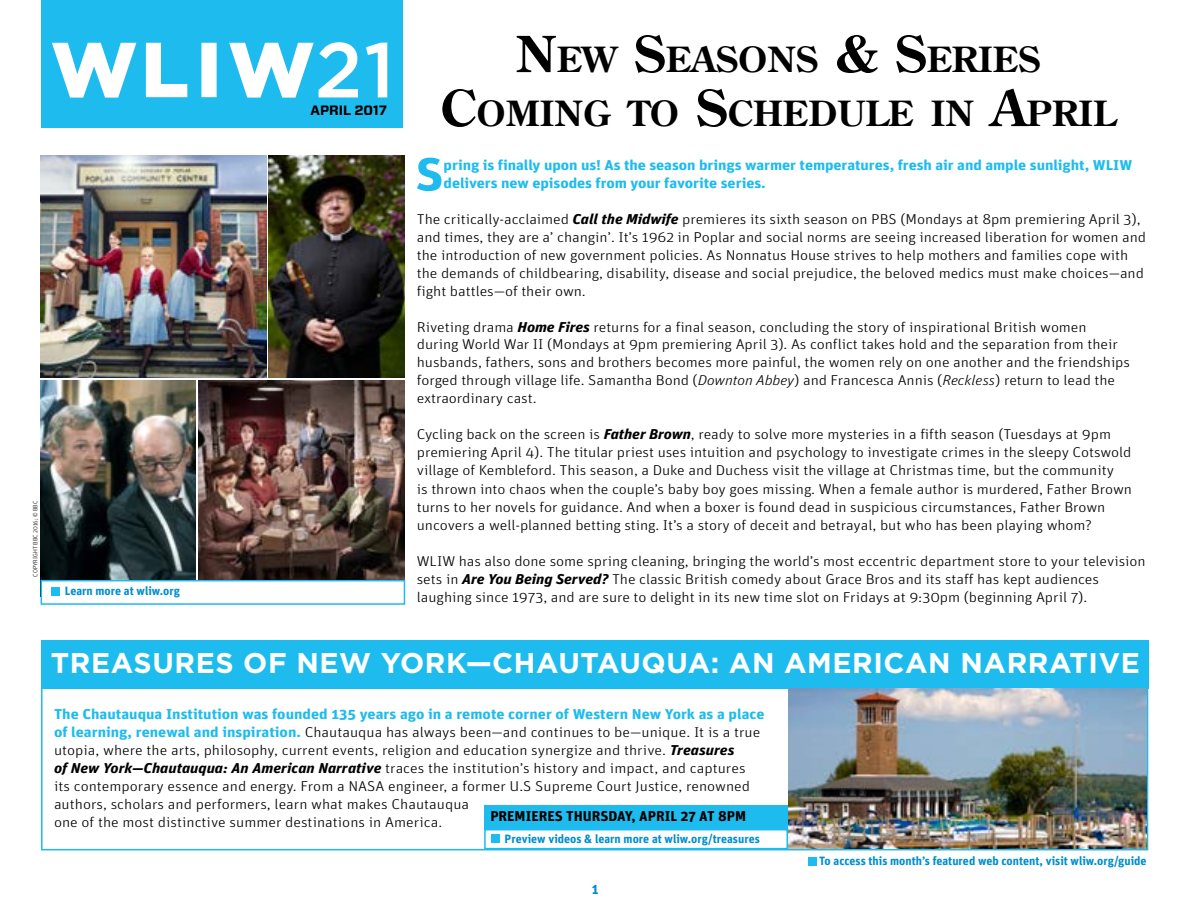
<style>
.page{position:relative;width:1188px;height:918px;background:#fff}
.page>*{position:absolute;margin:0;border:0;box-sizing:border-box;transform-origin:0 0}
.t1{font:700 46.5px "Unit CE";color:#1ebcee;scale:1.14 1}
.t2{font:700 34.65px/54px "Century Old Style";color:#000;text-align:center;scale:1.04 1}
.t3{font:700 28.5px "Gotham";letter-spacing:.02em;color:#fff}
.t4{font:300 14.25px/18px "Unit CE";letter-spacing:-.005em;color:#000;scale:1.14 1}
.t5{font:700 14.25px/18px "Unit CE";letter-spacing:-.005em;color:#1ebcee;scale:1.14 1}
.t6{font:700 14.25px "Unit CE";color:#000;scale:1.04 1}
.t7{font:700 14.25px "Unit CE";color:#008ecd}
.t8{font:700 13.5px "Forza";color:#000}
.t9{font:700 12px "Unit CE";color:#008ecd}
.t10{font:300 6.3px "Unit CE";color:#000}
.s1{font-size:49.5px}
.s2{font-weight:700;font-style:italic}
.s3{font-style:italic}
.s4{font-weight:700;color:#1ebcee}
</style>
<div class="page">
<div style="left:41px;top:0;width:362px;height:128px;background:#1ebcee"></div>
<svg style="left:52px;top:43px;width:84px;height:55px"></svg>
<svg style="left:146px;top:43px;width:41px;height:54px"></svg>
<svg style="left:201px;top:43px;width:16px;height:54px"></svg>
<svg style="left:229px;top:42px;width:129px;height:56px"></svg>
<svg style="left:366px;top:43px;width:21px;height:54px"></svg>
<div style="left:808px;top:857px;width:8px;height:8px;background:#1ebcee"></div>
<div style="left:41px;top:641px;width:1107px;height:48px;background:#1ebcee"></div>
<img style="left:41px;top:156px;width:225px;height:222px">
<img style="left:788px;top:688px;width:359px;height:161px">
<div style="left:484px;top:829px;width:304px;height:20px;background:#fff;border:2px solid #1ebcee"></div>
<div style="left:491px;top:835px;width:8px;height:8px;background:#1ebcee"></div>
<div style="left:484px;top:805px;width:304px;height:25px;background:#1ebcee"></div>
<img style="left:269px;top:156px;width:136px;height:222px">
<img style="left:198px;top:381px;width:207px;height:199px">
<img style="left:41px;top:381px;width:155px;height:199px">
<div style="left:41px;top:580px;width:364px;height:25px;background:#fff;border:2px solid #1ebcee"></div>
<div style="left:51px;top:587px;width:9px;height:8px;background:#1bbcef"></div>
<p class="t10" style="left:30px;top:577px;width:78px;rotate:-90deg">COPYRIGHT BBC 2016; © BBC</p>
<p class="t9" style="left:65px;top:581px;width:117px">Learn more at wliw.org</p>
<p class="t8" style="left:311px;top:102px;width:78px">APRIL 2017</p>
<h2 class="t2" style="left:440px;top:32px;width:651px"><span class="s1">N</span>EW <span class="s1">S</span>EASONS <span class="s1">&amp; S</span>ERIES<br><span class="s1">C</span>OMING TO <span class="s1">S</span>CHEDULE IN <span class="s1">A</span>PRIL</h2>
<h1 class="t1" style="left:415px;top:137px;width:27px">S</h1>
<p class="t5" style="left:444px;top:154px;width:606px">pring is finally upon us! As the season brings warmer temperatures, fresh air and ample sunlight, WLIW delivers new episodes from your favorite series.</p>
<p class="t4" style="left:417px;top:208px;width:641px">The critically-acclaimed <span class="s2">Call the Midwife</span> premieres its sixth season on PBS (Mondays at 8pm premiering April 3), and times, they are a’ changin’. It’s 1962 in Poplar and social norms are seeing increased liberation for women and the introduction of new government policies. As Nonnatus House strives to help mothers and families cope with the demands of childbearing, disability, disease and social prejudice, the beloved medics must make choices—and fight battles—of their own.</p>
<p class="t4" style="left:417px;top:316px;width:627px">Riveting drama <span class="s2">Home Fires</span> returns for a final season, concluding the story of inspirational British women during World War II (Mondays at 9pm premiering April 3). As conflict takes hold and the separation from their husbands, fathers, sons and brothers becomes more painful, the women rely on one another and the friendships forged through village life. Samantha Bond (<span class="s3">Downton Abbey</span>) and Francesca Annis (<span class="s3">Reckless</span>) return to lead the extraordinary cast.</p>
<p class="t4" style="left:417px;top:424px;width:629px">Cycling back on the screen is <span class="s2">Father Brown</span>, ready to solve more mysteries in a fifth season (Tuesdays at 9pm premiering April 4). The titular priest uses intuition and psychology to investigate crimes in the sleepy Cotswold village of Kembleford. This season, a Duke and Duchess visit the village at Christmas time, but the community<br>is thrown into chaos when the couple’s baby boy goes missing. When a female author is murdered, Father Brown turns to her novels for guidance. And when a boxer is found dead in suspicious circumstances, Father Brown uncovers a well-planned betting sting. It’s a story of deceit and betrayal, but who has been playing whom?</p>
<p class="t4" style="left:417px;top:550px;width:641px">WLIW has also done some spring cleaning, bringing the world’s most eccentric department store to your television sets in <span class="s2">Are You Being Served?</span> The classic British comedy about Grace Bros and its staff has kept audiences laughing since 1973, and are sure to delight in its new time slot on Fridays at 9:30pm (beginning April 7).</p>
<h3 class="t3" style="left:51px;top:644px;width:1090px">TREASURES OF NEW YORK—CHAUTAUQUA: AN AMERICAN NARRATIVE</h3>
<p class="t4" style="left:54px;top:704px;width:625px"><span class="s4">The Chautauqua Institution was founded 135 years ago in a remote corner of Western New York as a place of learning, renewal and inspiration.</span> Chautauqua has always been—and continues to be—unique. It is a true utopia, where the arts, philosophy, current events, religion and education synergize and thrive. <span class="s2">Treasures<br>of New York—Chautauqua: An American Narrative</span> traces the institution’s history and impact, and captures its contemporary essence and energy. From a NASA engineer, a former U.S Supreme Court Justice, renowned authors, scholars and performers, learn what makes Chautauqua<br>one of the most distinctive summer destinations in America.</p>
<p class="t6" style="left:490px;top:805px;width:247px">PREMIERES THURSDAY, APRIL 27 AT 8PM</p>
<p class="t9" style="left:505px;top:829px;width:257px">Preview videos &amp; learn more at wliw.org/treasures</p>
<p class="t7" style="left:592px;top:878px;width:8px">1</p>
<p class="t9" style="left:819px;top:852px;width:329px">To access this month’s featured web content, visit wliw.org/guide</p>
</div>
